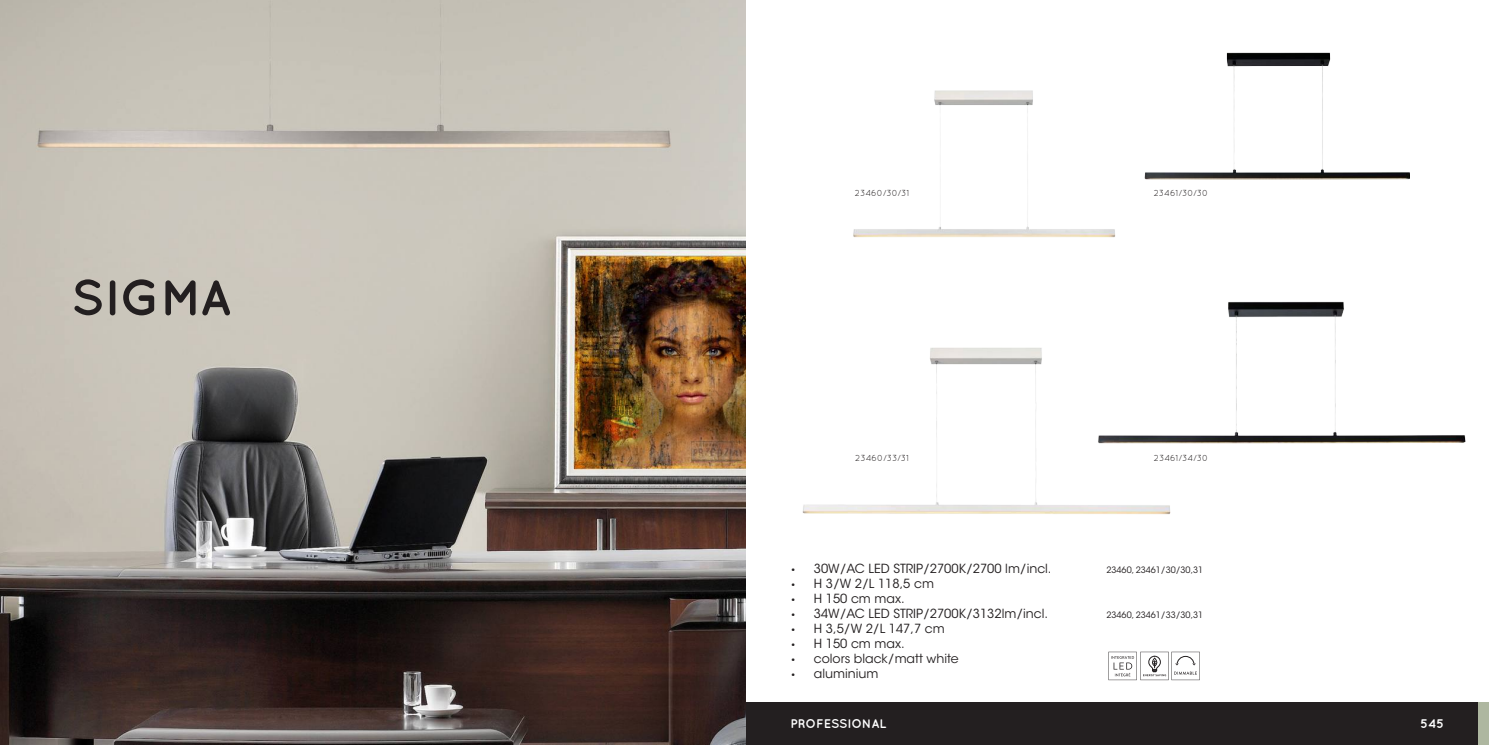
<style>
.page{position:relative;width:1489px;height:745px;background:#fff}
.page>*{position:absolute;margin:0;border:0;box-sizing:border-box;transform-origin:0 0}
.t1{font:700 50px "Quicksand";color:#231f20}
.t2{font:12.5px "ITC Avant Garde Std";color:#231f20}
.t3{font:700 12.5px "Quicksand";color:#fff}
.t4{font:8.75px "Quicksand";color:#231f20}
.t5{font:8.75px "ITC Avant Garde Std";color:#231f20}
.s1{font-family:"Myriad Pro"}
</style>
<div class="page">
<div style="left:744px;top:702px;width:744px;height:42px;background:#231f20"></div>
<div style="left:1478px;top:702px;width:10px;height:42px;background:#aeb7a0"></div>
<svg style="left:1108px;top:651px;width:91px;height:28px"></svg>
<img style="left:853px;top:90px;width:263px;height:148px">
<img style="left:1144px;top:52px;width:265px;height:128px">
<img style="left:802px;top:347px;width:369px;height:168px">
<img style="left:1091px;top:301px;width:375px;height:159px">
<img style="left:0;top:0;width:745px;height:744px">
<p class="t1" style="left:71px;top:268px;width:162px">SIGMA</p>
<p class="t4" style="left:854px;top:188px;width:56px">23460/30/31</p>
<p class="t4" style="left:1153px;top:188px;width:56px">23461/30/30</p>
<p class="t4" style="left:855px;top:452px;width:55px">23460/33/31</p>
<p class="t4" style="left:1153px;top:452px;width:56px">23461/34/30</p>
<p class="t2" style="left:791px;top:560px;width:262px"><span class="s1">•</span> 30W/AC LED STRIP/2700K/2700 lm/incl.</p>
<p class="t5" style="left:1106px;top:564px;width:98px">23460, 23461/30/30,31</p>
<p class="t2" style="left:791px;top:575px;width:144px"><span class="s1">•</span> H 3/W 2/L 118,5 cm</p>
<p class="t2" style="left:791px;top:590px;width:115px"><span class="s1">•</span> H 150 cm max.</p>
<p class="t2" style="left:791px;top:605px;width:258px"><span class="s1">•</span> 34W/AC LED STRIP/2700K/3132lm/incl.</p>
<p class="t5" style="left:1106px;top:609px;width:98px">23460, 23461/33/30,31</p>
<p class="t2" style="left:791px;top:620px;width:155px"><span class="s1">•</span> H 3,5/W 2/L 147,7 cm</p>
<p class="t2" style="left:791px;top:635px;width:115px"><span class="s1">•</span> H 150 cm max.</p>
<p class="t2" style="left:791px;top:650px;width:169px"><span class="s1">•</span> colors black/matt white</p>
<p class="t2" style="left:791px;top:665px;width:89px"><span class="s1">•</span> aluminium</p>
<p class="t3" style="left:790px;top:715px;width:97px">PROFESSIONAL</p>
<p class="t3" style="left:1420px;top:715px;width:25px">545</p>
</div>
